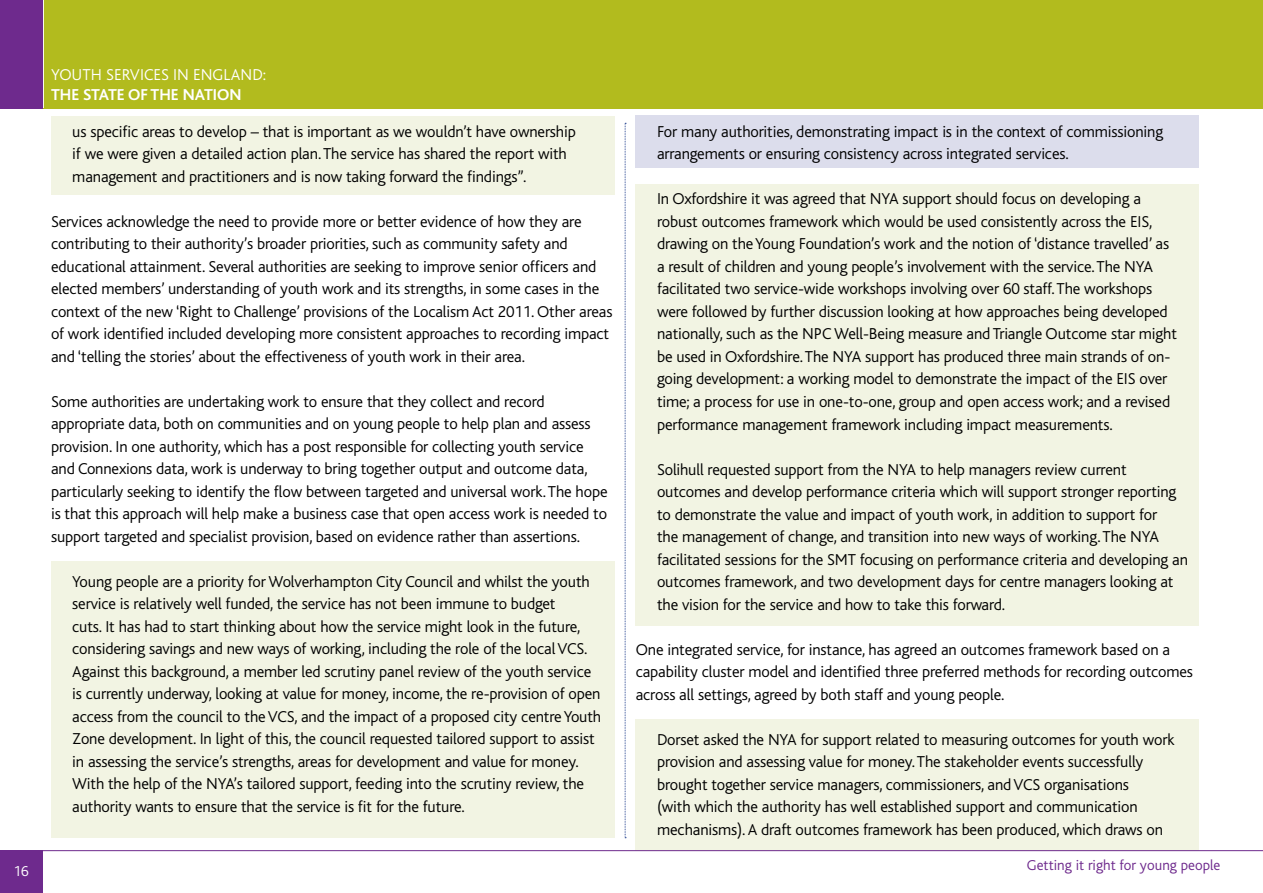
<style>
.page{position:relative;width:1263px;height:893px;background:#fff}
.page>*{position:absolute;margin:0;border:0;box-sizing:border-box;transform-origin:0 0}
.t1{font:300 16.5px/22.5px "Bliss Icelandic";letter-spacing:-.01em;color:#000}
.t2{font:300 16.5px "Bliss Icelandic";color:#fff}
.t3{font:700 16.5px "Bliss Icelandic";color:#fff}
.t4{font:300 15px "Bliss Icelandic";color:#6e2a8d}
.t5{font:300 15px "Bliss Icelandic";color:#fff}
</style>
<div class="page">
<div style="left:0;top:850px;width:43px;height:43px;background:#6e2a8d"></div>
<div style="left:0;top:0;width:1263px;height:108px;background:#b2bb1e"></div>
<hr style="left:42px;top:0;width:2px;height:108px;background:#fff">
<div style="left:0;top:0;width:43px;height:108px;background:#6e2a8d"></div>
<div style="left:51px;top:116px;width:563px;height:79px;background:#f2f4e3"></div>
<div style="left:51px;top:561px;width:563px;height:277px;background:#f2f4e3"></div>
<div style="left:636px;top:116px;width:563px;height:52px;background:#dcddec"></div>
<div style="left:636px;top:184px;width:563px;height:442px;background:#f2f4e3"></div>
<div style="left:636px;top:719px;width:563px;height:131px;background:#f2f4e3"></div>
<hr style="left:0;top:850px;width:1263px;height:1px;background:#6e2a8d">
<svg style="left:625px;top:123px;width:1px;height:715px"></svg>
<p class="t2" style="left:51px;top:66px;width:216px">Youth Services in Eng land:</p>
<p class="t3" style="left:51px;top:86px;width:189px">THE STATE OF THE NATION</p>
<p class="t1" style="left:72px;top:120px;width:505px">us specific areas to develop – that is important as we wouldn’t have ownership if we were given a detailed action plan. The service has shared the report with management and practitioners and is now taking forward the findings”.</p>
<p class="t1" style="left:51px;top:210px;width:563px">Services acknowledge the need to provide more or better evidence of how they are contributing to their authority’s broader priorities, such as community safety and educational attainment. Several authorities are seeking to improve senior officers and elected members’ understanding of youth work and its strengths, in some cases in the context of the new ‘Right to Challenge’ provisions of the Localism Act 2011. Other areas of work identified included developing more consistent approaches to recording impact and ‘telling the stories’ about the effectiveness of youth work in their area.</p>
<p class="t1" style="left:51px;top:390px;width:558px">Some authorities are undertaking work to ensure that they collect and record appropriate data, both on communities and on young people to help plan and assess provision. I n one authority, which has a post responsible for collecting youth service and Connexions data, work is underway to bring together output and outcome data, particularly seeking to identify the flow between targeted and universal work. The hope is that this approach will help make a business case that open access work is needed to support targeted and specialist provision, based on evidence rather than assertions.</p>
<p class="t1" style="left:72px;top:570px;width:530px">Young people are a priority for Wolverhampton City Council and whilst the youth service is relatively well funded, the service has not been immune to budget<br>cuts. It has had to start thinking about how the service might look in the future, considering savings and new ways of working, including the role of the local VCS.<br>Against this background, a member led scrutiny panel review of the youth service is currently underway, looking at value for money, income, the re-provision of open access from the council to the VCS, and the impact of a proposed city centre Youth Zone development. I n light of this, the council requested tailored support to assist in assessing the service’s strengths, areas for development and value for money.<br>With the help of the NYA’s tailored support, feeding into the scrutiny review, the authority wants to ensure that the service is fit for the future.</p>
<p class="t1" style="left:657px;top:121px;width:508px">For many authorities, demonstrating impact is in the context of commissioning arrangements or ensuring consistency across integrated services.</p>
<p class="t1" style="left:657px;top:188px;width:521px">I n Oxfordshire it was agreed that NYA support should focus on developing a robust outcomes framework which would be used consistently across the EI S, drawing on the Young Foundation’s work and the notion of ‘distance travelled’ as a result of children and young people’s involvement with the service. The NYA facilitated two service-wide workshops involving over 60 staff. The workshops were followed by further discussion looking at how approaches being developed nationally, such as the N PC Well-Being measure and Triangle Outcome star might be used in Oxfordshire. The NYA support has produced three main strands of on&shy;going development: a working model to demonstrate the impact of the EI S over time; a process for use in one-to-one, group and open access work; and a revised performance management framework including impact measurements.</p>
<p class="t1" style="left:657px;top:458px;width:532px">Solihull requested support from the NYA to help managers review current outcomes and develop performance criteria which will support stronger reporting to demonstrate the value and impact of youth work, in addition to support for<br>the management of change, and transition into new ways of working. The NYA facilitated sessions for the SMT focusing on performance criteria and developing an outcomes framework, and two development days for centre managers looking at the vision for the service and how to take this forward.</p>
<p class="t1" style="left:636px;top:638px;width:559px">One integrated service, for instance, has agreed an outcomes framework based on a capability cluster model and identified three preferred methods for recording outcomes across all settings, agreed by both staff and young people.</p>
<p class="t1" style="left:657px;top:728px;width:519px">Dorset asked the NYA for support related to measuring outcomes for youth work provision and assessing value for money. The stakeholder events successfully brought together service managers, commissioners, and VCS organisations<br>(with which the authority has well established support and communication mechanisms). A draft outcomes framework has been produced, which draws on</p>
<p class="t5" style="left:14px;top:863px;width:17px">16</p>
<p class="t4" style="left:1027px;top:858px;width:195px">Getting it right for young people</p>
</div>
